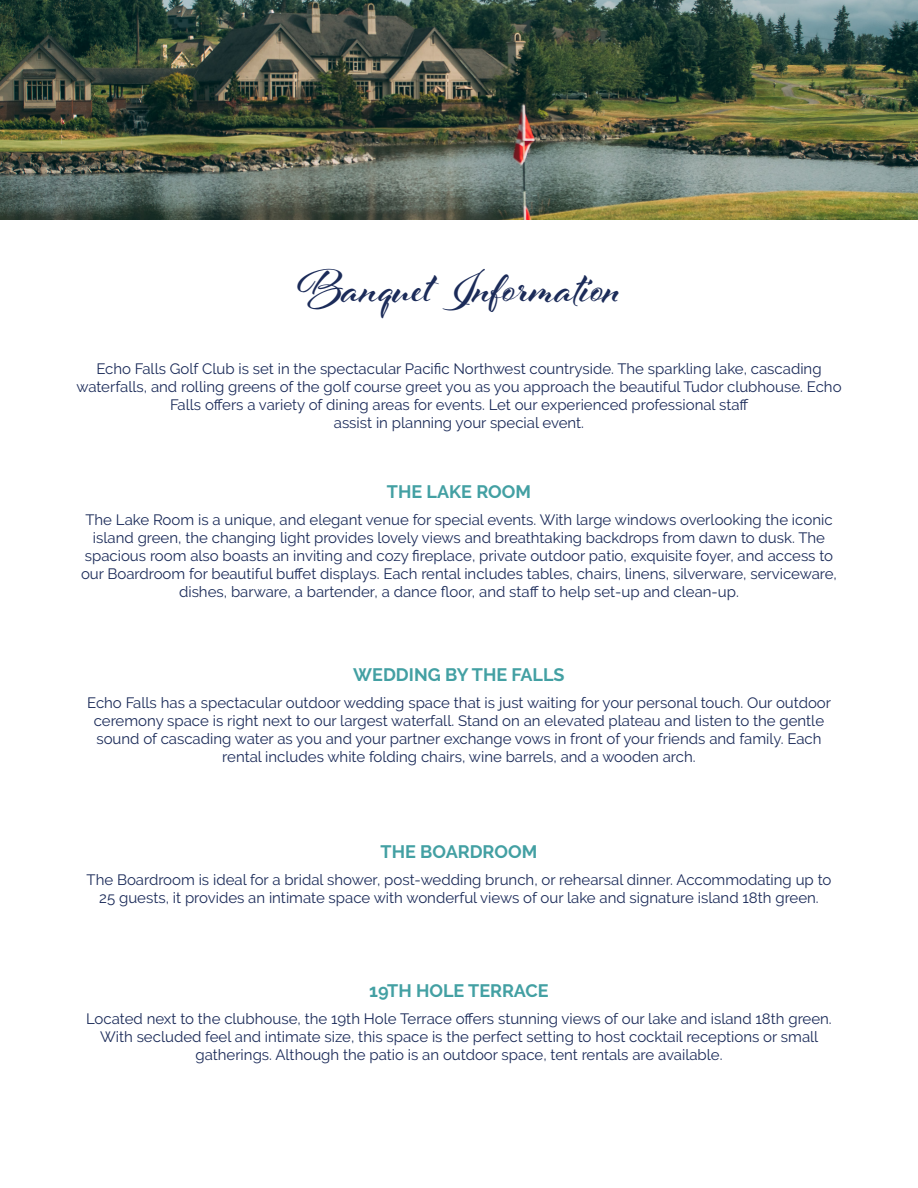
<style>
.page{position:relative;width:918px;height:1188px;background:#fff}
.page>*{position:absolute;margin:0;border:0;box-sizing:border-box;transform-origin:0 0}
.t1{font:700 49.5px "Al Fresco";color:#1b2b59}
.t2{font:700 18px "Raleway";color:#43a0a3}
.t3{font:15px/18px "Raleway";color:#1b2b59;text-align:center}
</style>
<div class="page">
<img style="left:0;top:0;width:918px;height:220px">
<p class="t1" style="left:298px;top:255px;width:324px">Banquet Information</p>
<p class="t3" style="left:76px;top:359px;width:767px">Echo Falls Golf Club is set in the spectacular Pacific Northwest countryside. The sparkling lake, cascading waterfalls, and rolling greens of the golf course greet you as you approach the beautiful Tudor clubhouse. Echo<br>Falls offers a variety of dining areas for events. Let our experienced professional staff</p>
<p class="t3" style="left:334px;top:413px;width:252px">assist in planning your special event.</p>
<p class="t2" style="left:387px;top:482px;width:146px">THE LAKE ROOM</p>
<p class="t3" style="left:81px;top:511px;width:757px">The Lake Room is a unique, and elegant venue for special events. With large windows overlooking the iconic island green, the changing light provides lovely views and breathtaking backdrops from dawn to dusk. The spacious room also boasts an inviting and cozy fireplace, private outdoor patio, exquisite foyer, and access to our Boardroom for beautiful buffet displays. Each rental includes tables, chairs, linens, silverware, serviceware, dishes, barware, a bartender, a dance floor, and staff to help set-up and clean-up.</p>
<p class="t2" style="left:353px;top:664px;width:213px">WEDDING BY THE FALLS</p>
<p class="t3" style="left:87px;top:693px;width:745px">Echo Falls has a spectacular outdoor wedding space that is just waiting for your personal touch. Our outdoor ceremony space is right next to our largest waterfall. Stand on an elevated plateau and listen to the gentle sound of cascading water as you and your partner exchange vows in front of your friends and family. Each rental includes white folding chairs, wine barrels, and a wooden arch.</p>
<p class="t2" style="left:381px;top:842px;width:158px">THE BOARDROOM</p>
<p class="t3" style="left:87px;top:871px;width:746px">The Boardroom is ideal for a bridal shower, post-wedding brunch, or rehearsal dinner. Accommodating up to<br>25 guests, it provides an intimate space with wonderful views of our lake and signature island 18th green.</p>
<p class="t2" style="left:369px;top:980px;width:181px">19TH HOLE TERRACE</p>
<p class="t3" style="left:86px;top:1009px;width:747px">Located next to the clubhouse, the 19th Hole Terrace offers stunning views of our lake and island 18th green.<br>With secluded feel and intimate size, this space is the perfect setting to host cocktail receptions or small gatherings. Although the patio is an outdoor space, tent rentals are available.</p>
</div>
